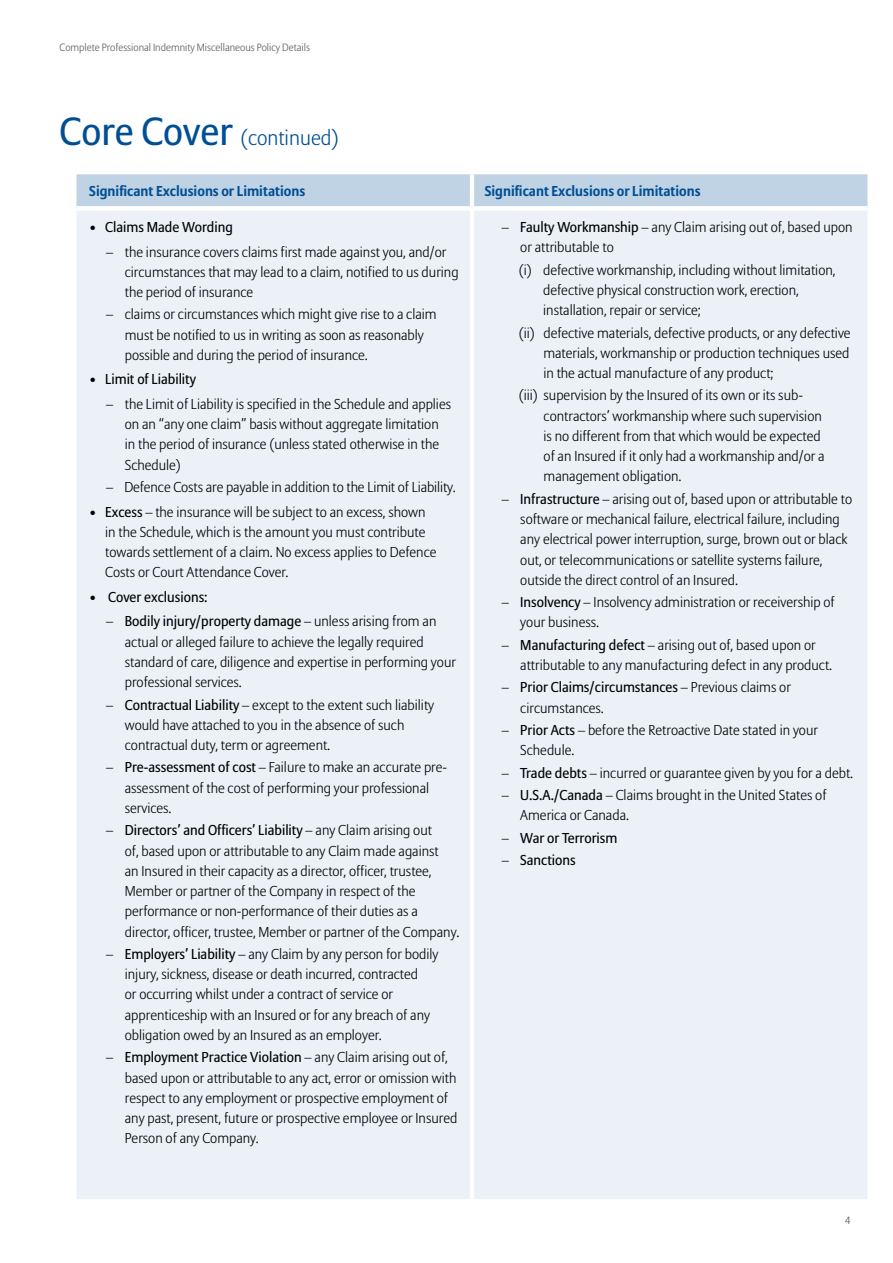
<style>
.page{position:relative;width:893px;height:1263px;background:#fff}
.page>*{position:absolute;margin:0;border:0;box-sizing:border-box;transform-origin:0 0}
.t1{font:300 21px "Allianz Sans";color:#004e95}
.t2{font:300 14.25px/20.2px "Allianz Sans";color:#000}
.t3{font:14.25px "Allianz Sans";color:#000}
.t4{font:700 14.25px "Allianz Sans";color:#004e95}
.t5{font:300 10.5px "Allianz Sans";color:#58595b}
.s1{font-weight:400;font-size:39px}
.s2{font-weight:400}
.s3{font-weight:300}
</style>
<div class="page">
<div style="left:77px;top:174px;width:790px;height:32px;background:#bfd3e4"></div>
<div style="left:77px;top:211px;width:790px;height:988px;background:#ebf1f7"></div>
<hr style="left:470px;top:174px;width:4px;height:32px;background:#fff">
<hr style="left:470px;top:211px;width:4px;height:988px;background:#fff">
<p class="t5" style="left:60px;top:41px;width:252px">Complete Professional Indemnity Miscellaneous Policy Details</p>
<h1 class="t1" style="left:60px;top:125px;width:281px"><span class="s1">Core Cover</span> (continued)</h1>
<p class="t4" style="left:89px;top:182px;width:217px">Significant Exclusions or Limitations</p>
<p class="t4" style="left:485px;top:182px;width:217px">Significant Exclusions or Limitations</p>
<p class="t3" style="left:89px;top:219px;width:145px">• Claims Made Wording</p>
<p class="t2" style="left:125px;top:242px;width:335px;text-indent:-19px">– the insurance covers claims first made against you, and/or circumstances that may lead to a claim, notified to us during the period of insurance</p>
<p class="t2" style="left:125px;top:305px;width:313px;text-indent:-19px">– claims or circumstances which might give rise to a claim must be notified to us in writing as soon as reasonably possible and during the period of insurance.</p>
<p class="t3" style="left:89px;top:371px;width:108px">• Limit of Liability</p>
<p class="t2" style="left:125px;top:394px;width:328px;text-indent:-19px">– the Limit of Liability is specified in the Schedule and applies on an “any one claim” basis without aggregate limitation in the period of insurance (unless stated otherwise in the Schedule)</p>
<p class="t2" style="left:106px;top:478px;width:351px">– Defence Costs are payable in addition to the Limit of Liability.</p>
<p class="t2" style="left:105px;top:502px;width:333px;text-indent:-16px"><span class="s2">• Excess</span> – the insurance will be subject to an excess, shown in the Schedule, which is the amount you must contribute towards settlement of a claim. No excess applies to Defence Costs or Court Attendance Cover.</p>
<p class="t3" style="left:89px;top:588px;width:120px">• Cover exclusions:</p>
<p class="t2" style="left:125px;top:612px;width:333px;text-indent:-19px">– <span class="s2">Bodily injury/property damage</span> – unless arising from an actual or alleged failure to achieve the legally required standard of care, diligence and expertise in performing your professional services.</p>
<p class="t2" style="left:125px;top:695px;width:311px;text-indent:-19px">– <span class="s2">Contractual Liability</span> – except to the extent such liability would have attached to you in the absence of such contractual duty, term or agreement.</p>
<p class="t2" style="left:125px;top:758px;width:324px;text-indent:-19px">– <span class="s2">Pre-assessment of cost</span> – Failure to make an accurate pre&shy;assessment of the cost of performing your professional services.</p>
<p class="t2" style="left:125px;top:821px;width:336px;text-indent:-19px">– <span class="s2">Directors’ and Officers’ Liability</span> – any Claim arising out<br>of, based upon or attributable to any Claim made against<br>an Insured in their capacity as a director, officer, trustee, Member or partner of the Company in respect of the performance or non-performance of their duties as a director, officer, trustee, Member or partner of the Company.</p>
<p class="t2" style="left:125px;top:944px;width:315px;text-indent:-19px">– <span class="s2">Employers’ Liability</span> – any Claim by any person for bodily injury, sickness, disease or death incurred, contracted<br>or occurring whilst under a contract of service or apprenticeship with an Insured or for any breach of any obligation owed by an Insured as an employer.</p>
<p class="t2" style="left:125px;top:1048px;width:334px;text-indent:-19px">– <span class="s2">Employment Practice Violation</span> – any Claim arising out of, based upon or attributable to any act, error or omission with respect to any employment or prospective employment of any past, present, future or prospective employee or Insured Person of any Company.</p>
<p class="t2" style="left:520px;top:218px;width:334px;text-indent:-19px">– <span class="s2">Faulty Workmanship</span> – any Claim arising out of, based upon or attributable to</p>
<p class="t2" style="left:543px;top:260px;width:294px;text-indent:-24px">(i) defective workmanship, including without limitation, defective physical construction work, erection, installation, repair or service;</p>
<p class="t2" style="left:543px;top:323px;width:309px;text-align:justify;text-indent:-25px">(ii) defective materials, defective products, or any defective materials, workmanship or production techniques used in the actual manufacture of any product;</p>
<p class="t2" style="left:544px;top:386px;width:283px;text-indent:-25px">(iii) supervision by the Insured of its own or its sub&shy;contractors’ workmanship where such supervision is no different from that which would be expected of an Insured if it only had a workmanship and/or a management obligation.</p>
<p class="t2" style="left:520px;top:489px;width:333px;text-indent:-19px">– <span class="s2">Infrastructure</span> – arising out of, based upon or attributable to software or mechanical failure, electrical failure, including any electrical power interruption, surge, brown out or black out, or telecommunications or satellite systems failure, outside the direct control of an Insured.</p>
<p class="t2" style="left:520px;top:593px;width:316px;text-indent:-19px">– <span class="s2">Insolvency</span> – Insolvency administration or receivership of your business.</p>
<p class="t2" style="left:520px;top:635px;width:313px;text-indent:-19px">– <span class="s2">Manufacturing defect</span> – arising out of, based upon or attributable to any manufacturing defect in any product.</p>
<p class="t2" style="left:520px;top:678px;width:272px;text-indent:-19px">– <span class="s2">Prior Claims/circumstances</span> – Previous claims or circumstances.</p>
<p class="t2" style="left:520px;top:721px;width:299px;text-indent:-19px">– <span class="s2">Prior Acts</span> – before the Retroactive Date stated in your<br>Schedule.</p>
<p class="t2" style="left:502px;top:763px;width:353px">– <span class="s2">Trade debts</span> – incurred or guarantee given by you for a debt.</p>
<p class="t2" style="left:520px;top:786px;width:308px;text-indent:-19px">– <span class="s2">U.S.A./Canada</span> – Claims brought in the United States of<br>America or Canada.</p>
<p class="t3" style="left:502px;top:829px;width:117px"><span class="s3">–</span> War or Terrorism</p>
<p class="t3" style="left:502px;top:851px;width:75px"><span class="s3">–</span> Sanctions</p>
<p class="t5" style="left:845px;top:1214px;width:7px">4</p>
</div>
